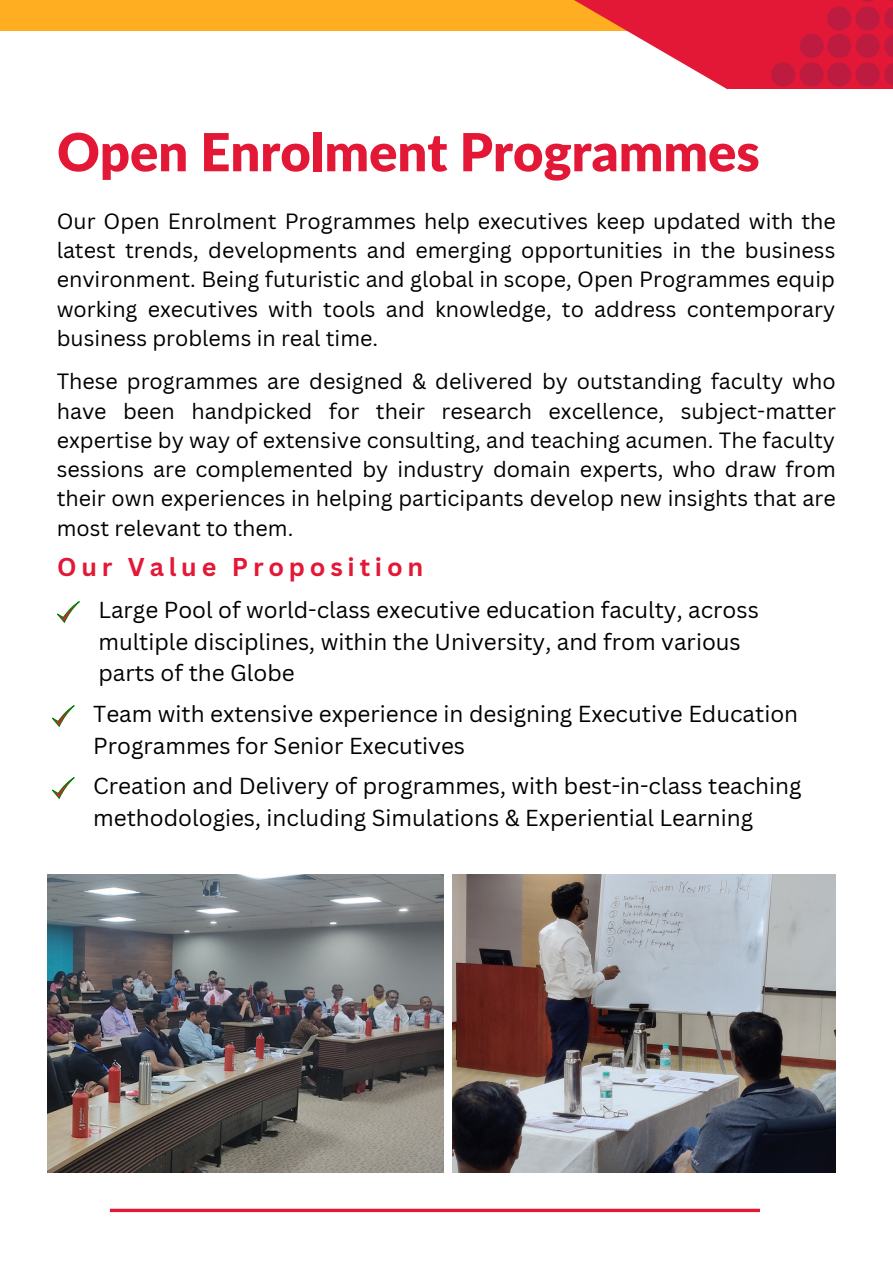
<style>
.page{position:relative;width:893px;height:1264px;background:#fff}
.page>*{position:absolute;margin:0;border:0;box-sizing:border-box;transform-origin:0 0}
.t1{font:900 52.5px "Lato";color:#e31837}
.t2{font:700 25.05px "Canva Sans";letter-spacing:.19em;color:#e31837}
.t3{font:22.5px/31.5px "Canva Sans";color:#000}
.t4{font:21.45px/29.2px "Canva Sans";color:#000;text-align:justify}
</style>
<div class="page">
<div style="left:0;top:0;width:699px;height:31px;background:#ffad21"></div>
<svg style="left:574px;top:0;width:153px;height:89px"></svg>
<div style="left:727px;top:0;width:165px;height:89px;background:#e31837"></div>
<svg style="left:771px;top:0;width:121px;height:87px"></svg>
<svg style="left:110px;top:1208px;width:650px;height:4px;background:#e8415b"></svg>
<svg style="left:57px;top:601px;width:23px;height:21px"></svg>
<svg style="left:52px;top:705px;width:22px;height:21px"></svg>
<svg style="left:52px;top:777px;width:22px;height:21px"></svg>
<img style="left:48px;top:874px;width:395px;height:298px">
<img style="left:452px;top:874px;width:383px;height:298px">
<p class="t1" style="left:57px;top:119px;width:704px">Open Enrolment Programmes</p>
<p class="t4" style="left:57px;top:206px;width:780px">Our Open Enrolment Programmes help executives keep updated with the latest trends, developments and emerging opportunities in the business environment. Being futuristic and global in scope, Open Programmes equip working executives with tools and knowledge, to address contemporary business problems in real time.</p>
<p class="t4" style="left:57px;top:366px;width:780px">These programmes are designed &amp; delivered by outstanding faculty who have been handpicked for their research excellence, subject-matter expertise by way of extensive consulting, and teaching acumen. The faculty sessions are complemented by industry domain experts, who draw from their own experiences in helping participants develop new insights that are most relevant to them.</p>
<p class="t2" style="left:57px;top:549px;width:367px">Our Value Proposition</p>
<p class="t3" style="left:98px;top:594px;width:662px">Large Pool of world-class executive education faculty, across multiple disciplines, within the University, and from various parts of the Globe</p>
<p class="t3" style="left:93px;top:698px;width:706px">Team with extensive experience in designing Executive Education<br>Programmes for Senior Executives</p>
<p class="t3" style="left:93px;top:769px;width:709px">Creation and Delivery of programmes, with best-in-class teaching methodologies, including Simulations &amp; Experiential Learning</p>
</div>
